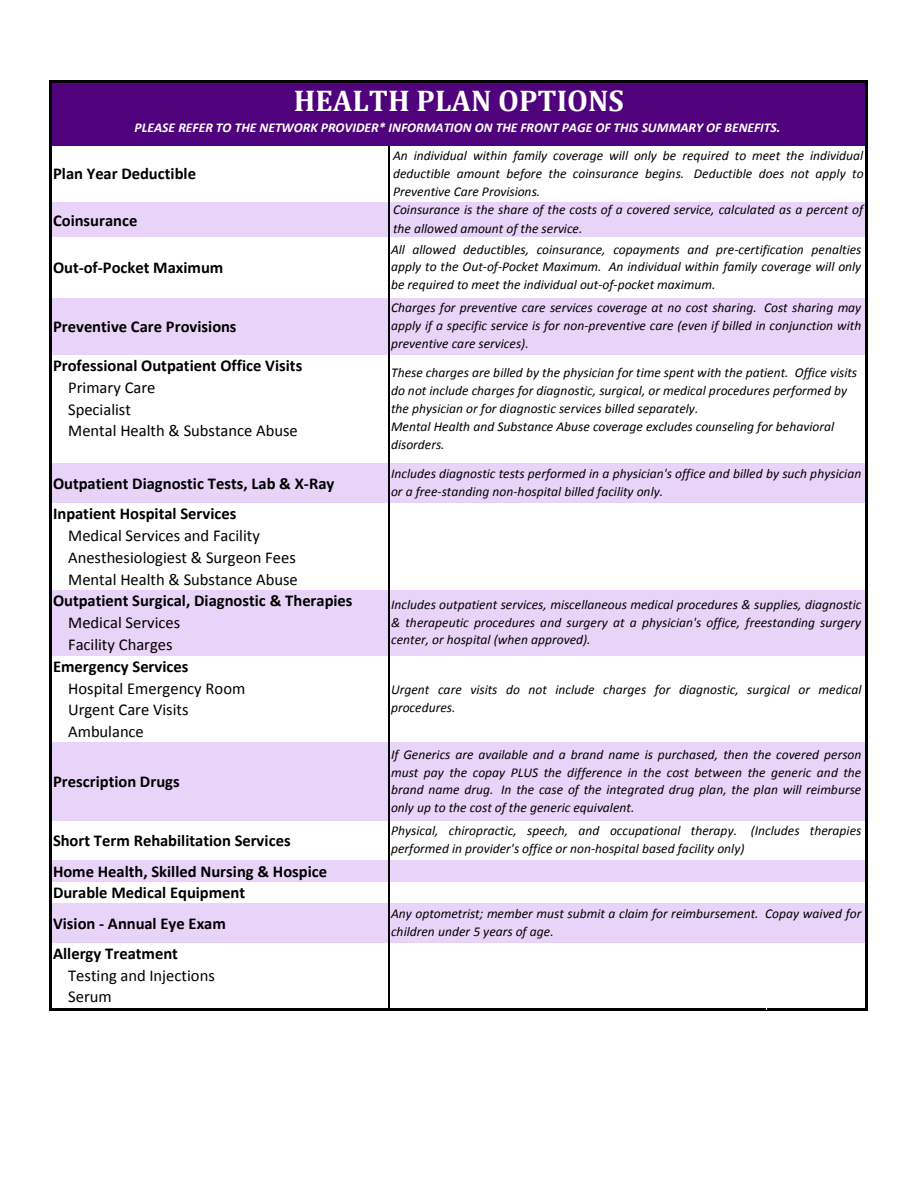
<style>
.page{position:relative;width:918px;height:1189px;background:#fff}
.page>*{position:absolute;margin:0;border:0;box-sizing:border-box;transform-origin:0 0}
.t1{font:700 30px "Cambria";color:#fff}
.t2{font:700 16.5px "Calibri";color:#000}
.t3{font:16.5px "Calibri";color:#000}
.t4{font:italic 13.5px/17.9px "Calibri";color:#000}
.t5{font:italic 700 13.5px "Calibri";color:#fff}
</style>
<div class="page">
<div style="left:51px;top:82px;width:815px;height:64px;background:#4f027c"></div>
<div style="left:51px;top:202px;width:815px;height:35px;background:#e8d4f8"></div>
<div style="left:51px;top:298px;width:815px;height:57px;background:#e8d4f8"></div>
<div style="left:51px;top:463px;width:815px;height:40px;background:#e8d4f8"></div>
<div style="left:51px;top:589px;width:815px;height:66px;background:#e8d4f8"></div>
<div style="left:51px;top:742px;width:815px;height:78px;background:#e8d4f8"></div>
<div style="left:51px;top:859px;width:815px;height:22px;background:#e8d4f8"></div>
<div style="left:51px;top:903px;width:815px;height:39px;background:#e8d4f8"></div>
<hr style="left:49px;top:80px;width:3px;height:930px;background:#000">
<hr style="left:865px;top:83px;width:3px;height:927px;background:#000">
<hr style="left:388px;top:146px;width:1px;height:861px;background:#000">
<hr style="left:52px;top:80px;width:816px;height:3px;background:#000">
<hr style="left:52px;top:1007px;width:816px;height:3px;background:#000">
<p class="t1" style="left:294px;top:79px;width:332px">HEALTH PLAN OPTIONS</p>
<p class="t5" style="left:135px;top:119px;width:647px">PLEASE REFER TO THE NETWORK PROVIDER* INFORMATION ON THE FRONT PAGE OF THIS SUMMARY OF BENEFITS.</p>
<p class="t2" style="left:53px;top:163px;width:144px">Plan Year Deductible</p>
<p class="t4" style="left:393px;top:146px;width:472px">An individual within family coverage will only be required to meet the individual deductible amount before the coinsurance begins. Deductible does not apply to Preventive Care Provisions.<br>Coinsurance is the share of the costs of a covered service, calculated as a percent of the allowed amount of the service.</p>
<p class="t2" style="left:53px;top:209px;width:86px">Coinsurance</p>
<p class="t2" style="left:53px;top:256px;width:172px">Out-of-Pocket Maximum</p>
<p class="t2" style="left:53px;top:316px;width:185px">Preventive Care Provisions</p>
<p class="t2" style="left:53px;top:355px;width:251px">Professional Outpatient Office Visits</p>
<p class="t3" style="left:68px;top:377px;width:89px">Primary Care</p>
<p class="t3" style="left:68px;top:398px;width:64px">Specialist</p>
<p class="t3" style="left:68px;top:420px;width:231px">Mental Health &amp; Substance Abuse</p>
<p class="t2" style="left:53px;top:472px;width:283px">Outpatient Diagnostic Tests, Lab &amp; X-Ray</p>
<p class="t2" style="left:53px;top:503px;width:185px">Inpatient Hospital Services</p>
<p class="t3" style="left:68px;top:525px;width:193px">Medical Services and Facility</p>
<p class="t3" style="left:68px;top:546px;width:229px">Anesthesiologiest &amp; Surgeon Fees</p>
<p class="t3" style="left:68px;top:568px;width:231px">Mental Health &amp; Substance Abuse</p>
<p class="t2" style="left:53px;top:590px;width:301px">Outpatient Surgical, Diagnostic &amp; Therapies</p>
<p class="t3" style="left:68px;top:612px;width:114px">Medical Services</p>
<p class="t3" style="left:68px;top:634px;width:106px">Facility Charges</p>
<p class="t2" style="left:53px;top:655px;width:137px">Emergency Services</p>
<p class="t3" style="left:68px;top:677px;width:179px">Hospital Emergency Room</p>
<p class="t3" style="left:68px;top:699px;width:122px">Urgent Care Visits</p>
<p class="t3" style="left:68px;top:721px;width:77px">Ambulance</p>
<p class="t2" style="left:53px;top:771px;width:128px">Prescription Drugs</p>
<p class="t2" style="left:53px;top:829px;width:239px">Short Term Rehabilitation Services</p>
<p class="t2" style="left:53px;top:860px;width:276px">Home Health, Skilled Nursing &amp; Hospice</p>
<p class="t2" style="left:53px;top:882px;width:194px">Durable Medical Equipment</p>
<p class="t2" style="left:53px;top:912px;width:174px">Vision - Annual Eye Exam</p>
<p class="t2" style="left:53px;top:942px;width:126px">Allergy Treatment</p>
<p class="t3" style="left:68px;top:964px;width:148px">Testing and Injections</p>
<p class="t3" style="left:68px;top:986px;width:45px">Serum</p>
<p class="t4" style="left:391px;top:240px;width:472px;text-align:justify">All allowed deductibles, coinsurance, copayments and pre-certification penalties apply to the Out-of-Pocket Maximum. An individual within family coverage will only be required to meet the individual out-of-pocket maximum.</p>
<p class="t4" style="left:391px;top:298px;width:472px;text-align:justify">Charges for preventive care services coverage at no cost sharing. Cost sharing may apply if a specific service is for non-preventive care (even if billed in conjunction with preventive care services).</p>
<p class="t4" style="left:391px;top:363px;width:468px">These charges are billed by the physician for time spent with the patient. Office visits do not include charges for diagnostic, surgical, or medical procedures performed by the physician or for diagnostic services billed separately.<br>Mental Health and Substance Abuse coverage excludes counseling for behavioral disorders.</p>
<p class="t4" style="left:391px;top:464px;width:472px">Includes diagnostic tests performed in a physician's office and billed by such physician or a free-standing non-hospital billed facility only.</p>
<p class="t4" style="left:391px;top:594px;width:472px;text-align:justify">Includes outpatient services, miscellaneous medical procedures &amp; supplies, diagnostic &amp; therapeutic procedures and surgery at a physician's office, freestanding surgery center, or hospital (when approved).</p>
<p class="t4" style="left:391px;top:679px;width:472px">Urgent care visits do not include charges for diagnostic, surgical or medical procedures.</p>
<p class="t4" style="left:391px;top:744px;width:472px;text-align:justify">If Generics are available and a brand name is purchased, then the covered person must pay the copay PLUS the difference in the cost between the generic and the brand name drug. In the case of the integrated drug plan, the plan will reimburse only up to the cost of the generic equivalent.</p>
<p class="t4" style="left:391px;top:821px;width:472px">Physical, chiropractic, speech, and occupational therapy. (Includes therapies performed in provider's office or non-hospital based facility only)</p>
<p class="t4" style="left:391px;top:903px;width:472px">Any optometrist; member must submit a claim for reimbursement. Copay waived for children under 5 years of age.</p>
</div>
